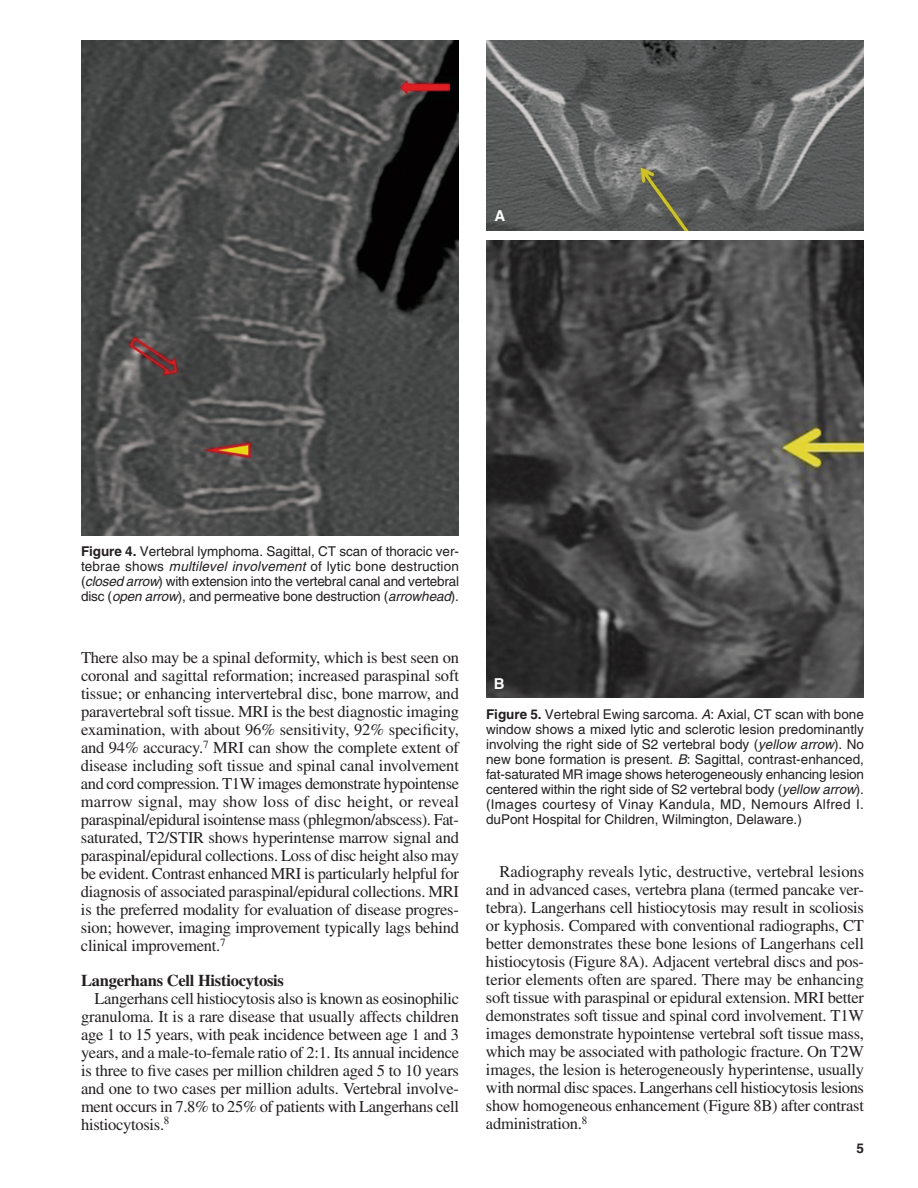
<style>
.page{position:relative;width:918px;height:1188px;background:#fff}
.page>*{position:absolute;margin:0;border:0;box-sizing:border-box;transform-origin:0 0}
.t1{font:16.5px/18px "Times";letter-spacing:-.015em;color:#231f20;text-align:justify}
.t2{font:700 16.5px "Times";letter-spacing:-.015em;color:#231f20}
.t3{font:700 15px "Helvetica";color:#fff}
.t4{font:13.5px/15px "Helvetica";letter-spacing:-.005em;color:#231f20;text-align:justify}
.t5{font:700 13.5px "Helvetica";color:#231f20}
.s1{font-weight:700}
.s2{font-style:italic}
</style>
<div class="page">
<img style="left:81px;top:40px;width:378px;height:496px">
<img style="left:486px;top:40px;width:378px;height:190px">
<img style="left:486px;top:241px;width:378px;height:457px">
<p class="t3" style="left:495px;top:207px;width:12px">A</p>
<p class="t4" style="left:81px;top:545px;width:380px"><span class="s1">Figure 4.</span> Vertebral lymphoma. Sagittal, CT scan of thoracic ver&shy;tebrae shows <span class="s2">multilevel involvement</span> of lytic bone destruction (<span class="s2">closed arrow</span>) with extension into the vertebral canal and vertebral disc (<span class="s2">open arrow</span>), and permeative bone destruction (<span class="s2">arrowhead</span>).</p>
<p class="t1" style="left:81px;top:650px;width:380px">There also may be a spinal deformity, which is best seen on coronal and sagittal reformation; increased paraspinal soft tissue; or enhancing intervertebral disc, bone marrow, and paravertebral soft tissue. MRI is the best diagnostic imaging examination, with about 96% sensitivity, 92% specificity, and 94% accuracy.<sup>7</sup> MRI can show the complete extent of disease including soft tissue and spinal canal involvement and cord compression. T1W images demonstrate hypointense marrow signal, may show loss of disc height, or reveal paraspinal/epidural isointense mass (phlegmon/abscess). Fat&shy;saturated, T2/STIR shows hyperintense marrow signal and paraspinal/epidural collections. Loss of disc height also may be evident. Contrast enhanced MRI is particularly helpful for diagnosis of associated paraspinal/epidural collections. MRI is the preferred modality for evaluation of disease progres&shy;sion; however, imaging improvement typically lags behind clinical improvement.<sup>7</sup></p>
<p class="t2" style="left:81px;top:974px;width:204px">Langerhans Cell Histiocytosis</p>
<p class="t1" style="left:81px;top:991px;width:380px;text-indent:14px">Langerhans cell histiocytosis also is known as eosinophilic granuloma. It is a rare disease that usually affects children age 1 to 15 years, with peak incidence between age 1 and 3 years, and a male-to-female ratio of 2:1. Its annual incidence is three to five cases per million children aged 5 to 10 years and one to two cases per million adults. Vertebral involve&shy;ment occurs in 7.8% to 25% of patients with Langerhans cell histiocytosis.<sup>8</sup></p>
<p class="t3" style="left:494px;top:675px;width:12px">B</p>
<p class="t4" style="left:486px;top:708px;width:380px"><span class="s1">Figure 5.</span> Vertebral Ewing sarcoma. <span class="s2">A</span>: Axial, CT scan with bone window shows a mixed lytic and sclerotic lesion predominantly involving the right side of S2 vertebral body (<span class="s2">yellow arrow</span>). No new bone formation is present. <span class="s2">B</span>: Sagittal, contrast-enhanced, fat-saturated MR image shows heterogeneously enhancing lesion centered within the right side of S2 vertebral body (<span class="s2">yellow arrow</span>). (Images courtesy of Vinay Kandula, MD, Nemours Alfred I. duPont Hospital for Children, Wilmington, Delaware.)</p>
<p class="t1" style="left:486px;top:864px;width:380px;text-indent:14px">Radiography reveals lytic, destructive, vertebral lesions and in advanced cases, vertebra plana (termed pancake ver&shy;tebra). Langerhans cell histiocytosis may result in scoliosis or kyphosis. Compared with conventional radiographs, CT better demonstrates these bone lesions of Langerhans cell histiocytosis (Figure 8A). Adjacent vertebral discs and pos&shy;terior elements often are spared. There may be enhancing soft tissue with paraspinal or epidural extension. MRI better demonstrates soft tissue and spinal cord involvement. T1W images demonstrate hypointense vertebral soft tissue mass, which may be associated with pathologic fracture. On T2W images, the lesion is heterogeneously hyperintense, usually with normal disc spaces. Langerhans cell histiocytosis lesions show homogeneous enhancement (Figure 8B) after contrast administration.<sup>8</sup></p>
<p class="t5" style="left:856px;top:1143px;width:9px">5</p>
</div>
